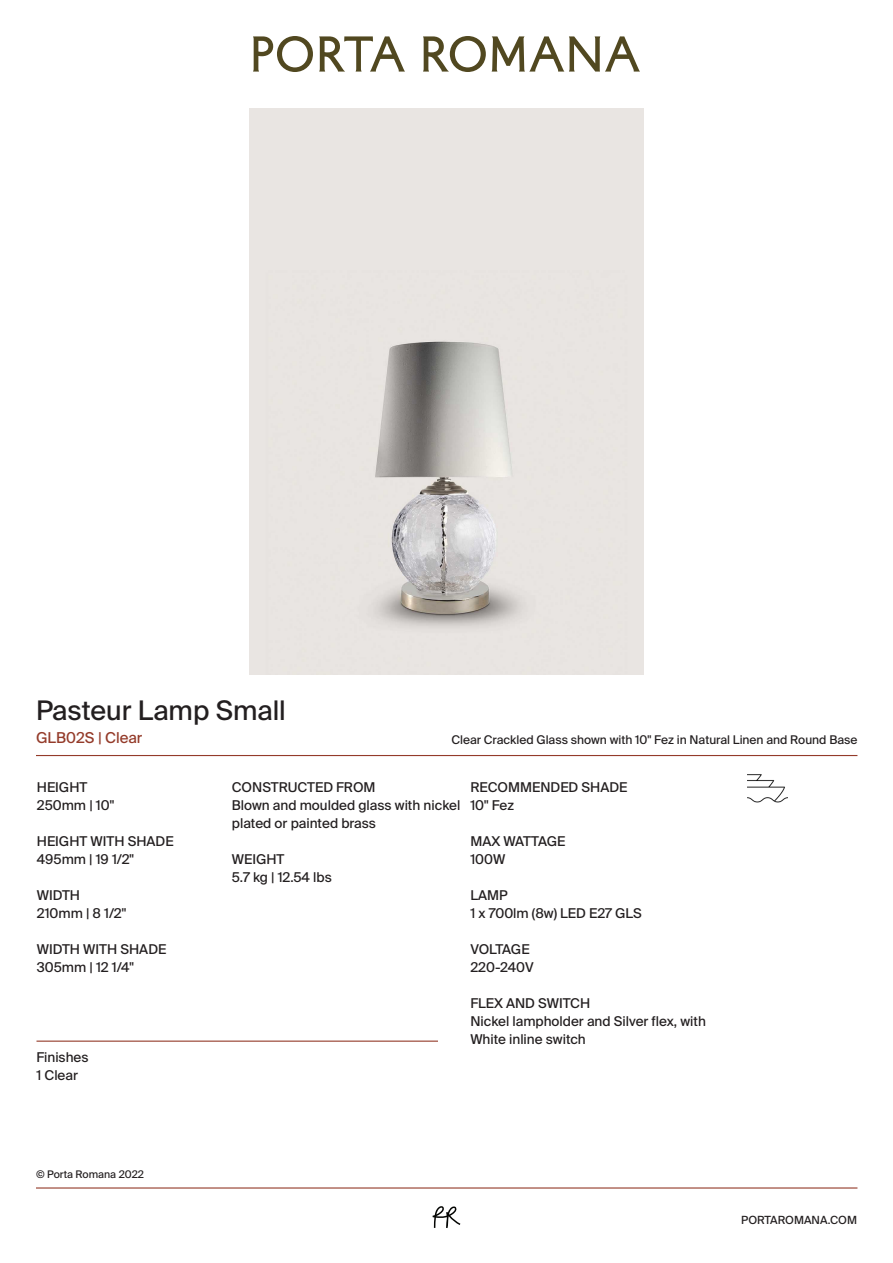
<style>
.page{position:relative;width:893px;height:1263px;background:#fff}
.page>*{position:absolute;margin:0;border:0;box-sizing:border-box;transform-origin:0 0}
.t1{font:27px "Suisse Intl";color:#231f20}
.t2{font:15px "Suisse Intl";color:#943b2a}
.t3{font:13.5px/18px "Suisse Intl";color:#231f20}
.t4{font:12px "Suisse Intl";color:#231f20}
.t5{font:11.25px "Suisse Intl";color:#231f20}
.t6{font:10.5px "Suisse Intl";color:#231f20}
</style>
<div class="page">
<hr style="left:36px;top:755px;width:821px;height:1px;background:#943b2a">
<img style="left:250px;top:108px;width:393px;height:566px">
<svg style="left:253px;top:36px;width:60px;height:36px"></svg>
<svg style="left:319px;top:36px;width:86px;height:36px"></svg>
<svg style="left:423px;top:36px;width:63px;height:36px"></svg>
<svg style="left:492px;top:36px;width:148px;height:36px"></svg>
<hr style="left:36px;top:1040px;width:402px;height:2px;background:#943b2a">
<svg style="left:433px;top:1206px;width:27px;height:22px"></svg>
<hr style="left:36px;top:1187px;width:821px;height:1px;background:#943b2a">
<img style="left:747px;top:774px;width:40px;height:29px">
<h1 class="t1" style="left:36px;top:695px;width:251px">Pasteur Lamp Small</h1>
<p class="t2" style="left:36px;top:729px;width:108px">GLB02S | Clear</p>
<p class="t4" style="left:451px;top:733px;width:407px">Clear Crackled Glass shown with 10" Fez in Natural Linen and Round Base</p>
<p class="t3" style="left:37px;top:778px;width:79px">HEIGHT<br>250mm | 10"</p>
<p class="t3" style="left:37px;top:832px;width:138px">HEIGHT WITH SHADE<br>495mm | 19 1/2"</p>
<p class="t3" style="left:37px;top:886px;width:91px">WIDTH<br>210mm | 8 1/2"</p>
<p class="t3" style="left:37px;top:940px;width:131px">WIDTH WITH SHADE<br>305mm | 12 1/4"</p>
<p class="t3" style="left:36px;top:1048px;width:54px">Finishes<br>1 Clear</p>
<p class="t6" style="left:36px;top:1168px;width:109px">© Porta Romana 2022</p>
<p class="t3" style="left:232px;top:778px;width:230px">CONSTRUCTED FROM<br>Blown and moulded glass with nickel plated or painted brass</p>
<p class="t3" style="left:232px;top:850px;width:101px">WEIGHT<br>5.7 kg | 12.54 lbs</p>
<p class="t3" style="left:470px;top:778px;width:159px">RECOMMENDED SHADE<br>10" Fez</p>
<p class="t3" style="left:470px;top:832px;width:97px">MAX WATTAGE<br>100W</p>
<p class="t3" style="left:470px;top:886px;width:173px">LAMP<br>1 x 700lm (8w) LED E27 GLS</p>
<p class="t3" style="left:470px;top:940px;width:65px">VOLTAGE<br>220-240V</p>
<p class="t3" style="left:470px;top:994px;width:237px">FLEX AND SWITCH<br>Nickel lampholder and Silver flex, with<br>White inline switch</p>
<p class="t5" style="left:741px;top:1213px;width:117px">PORTAROMANA.COM</p>
</div>
